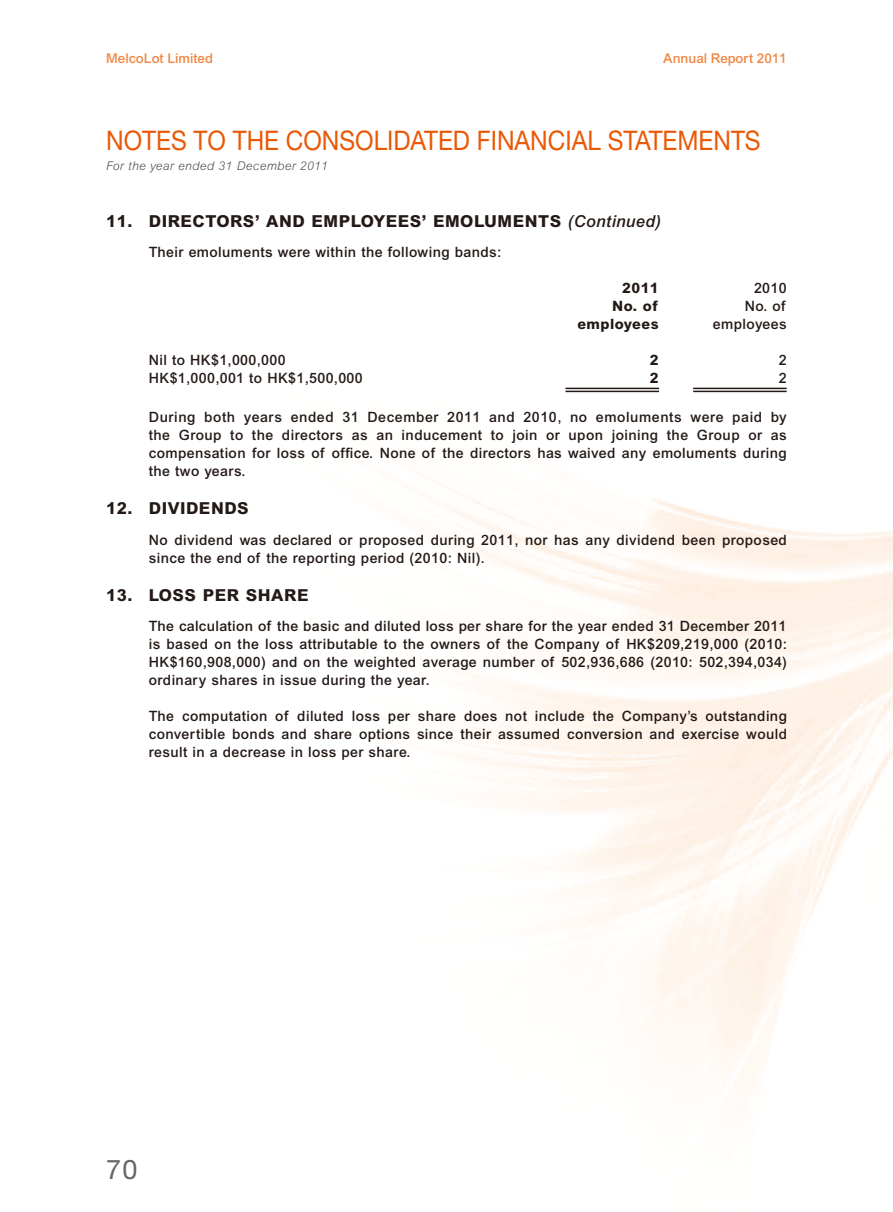
<style>
.page{position:relative;width:893px;height:1212px;background:#fff}
.page>*{position:absolute;margin:0;border:0;box-sizing:border-box;transform-origin:0 0}
.t1{font:27px "Helvetica Neue LT Std";color:#ea5805;scale:.9 1}
.t2{font:27px "Helvetica Neue LT Std";color:#666565}
.t3{font:800 16.5px "Arial MT Std";letter-spacing:.03em;color:#231916}
.t4{font:500 14.25px/18px "Arial MT Std";letter-spacing:.03em;color:#231916;text-align:justify}
.t5{font:800 14.25px "Arial MT Std";letter-spacing:.03em;color:#231916}
.t6{font:500 13.5px "Arial MT Std";color:#f08642}
.t7{font:italic 300 12px "Arial MT Std";letter-spacing:.03em;color:#4d4a4a}
.s1{font-weight:500;font-style:italic}
</style>
<div class="page">
<hr style="left:565px;top:388px;width:94px;height:1px;background:#231916">
<hr style="left:565px;top:391px;width:94px;height:1px;background:#231916">
<hr style="left:693px;top:388px;width:94px;height:1px;background:#231916">
<hr style="left:693px;top:391px;width:94px;height:1px;background:#231916">
<p class="t6" style="left:106px;top:50px;width:108px">MelcoLot Limited</p>
<p class="t6" style="left:663px;top:50px;width:125px">Annual Report 2011</p>
<h1 class="t1" style="left:106px;top:124px;width:729px">NOTES TO THE CONSOLIDATED FINANCIAL STATEMENTS</h1>
<p class="t7" style="left:106px;top:159px;width:223px">For the year ended 31 December 2011</p>
<p class="t3" style="left:106px;top:211px;width:556px">11. DIRECTORS’ AND EMPLOYEES’ EMOLUMENTS <span class="s1">(Continued)</span></p>
<p class="t4" style="left:149px;top:243px;width:354px">Their emoluments were within the following bands:</p>
<p class="t5" style="left:622px;top:280px;width:38px">2011</p>
<p class="t4" style="left:754px;top:279px;width:34px">2010</p>
<p class="t5" style="left:612px;top:298px;width:47px">No. of</p>
<p class="t4" style="left:745px;top:297px;width:42px">No. of</p>
<p class="t5" style="left:577px;top:316px;width:83px">employees</p>
<p class="t4" style="left:713px;top:315px;width:75px">employees</p>
<p class="t4" style="left:149px;top:351px;width:138px">Nil to HK$1,000,000</p>
<p class="t5" style="left:650px;top:352px;width:10px">2</p>
<p class="t4" style="left:779px;top:351px;width:9px">2</p>
<p class="t4" style="left:149px;top:369px;width:215px">HK$1,000,001 to HK$1,500,000</p>
<p class="t5" style="left:650px;top:370px;width:10px">2</p>
<p class="t4" style="left:779px;top:369px;width:9px">2</p>
<p class="t4" style="left:149px;top:408px;width:640px">During both years ended 31 December 2011 and 2010, no emoluments were paid by the Group to the directors as an inducement to join or upon joining the Group or as compensation for loss of office. None of the directors has waived any emoluments during the two years.</p>
<p class="t3" style="left:106px;top:498px;width:144px">12. DIVIDENDS</p>
<p class="t4" style="left:149px;top:531px;width:640px">No dividend was declared or proposed during 2011, nor has any dividend been proposed since the end of the reporting period (2010: Nil).</p>
<p class="t3" style="left:106px;top:585px;width:204px">13. LOSS PER SHARE</p>
<p class="t4" style="left:149px;top:617px;width:640px">The calculation of the basic and diluted loss per share for the year ended 31 December 2011 is based on the loss attributable to the owners of the Company of HK$209,219,000 (2010:<br>HK$160,908,000) and on the weighted average number of 502,936,686 (2010: 502,394,034) ordinary shares in issue during the year.</p>
<p class="t4" style="left:149px;top:707px;width:640px">The computation of diluted loss per share does not include the Company’s outstanding convertible bonds and share options since their assumed conversion and exercise would result in a decrease in loss per share.</p>
<h1 class="t2" style="left:106px;top:1153px;width:33px">70</h1>
</div>
